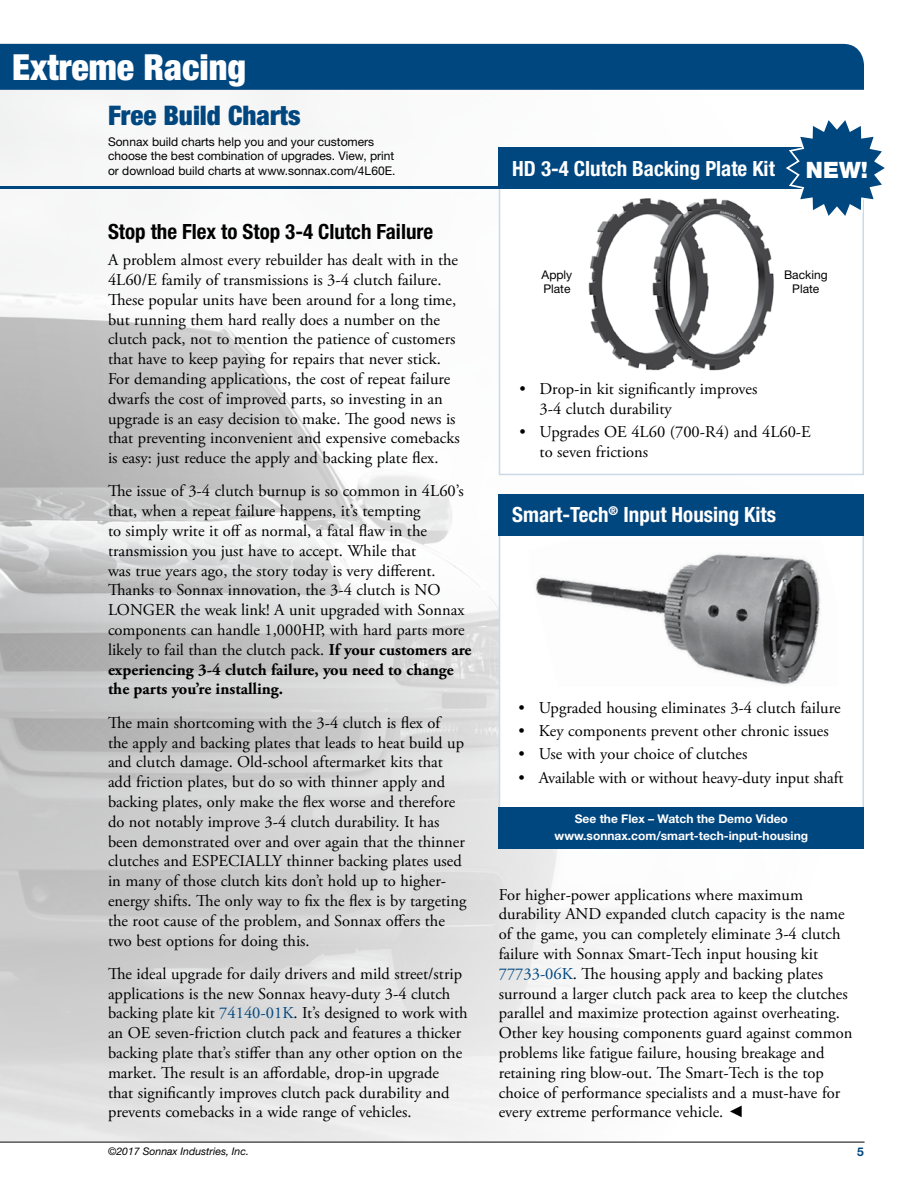
<style>
.page{position:relative;width:918px;height:1188px;background:#fff}
.page>*{position:absolute;margin:0;border:0;box-sizing:border-box;transform-origin:0 0}
.t1{font:900 condensed 36px "Helvetica Neue LT Std";color:#fff}
.t2{font:900 condensed 27px "Helvetica Neue LT Std";color:#00467f}
.t3{font:900 22.65px "Helvetica Neue LT Std";color:#fff}
.t4{font:700 condensed 21px "Helvetica Neue LT Std";color:#fff}
.t5{font:700 condensed 21px "Helvetica Neue LT Std";color:#000}
.t6{font:16.5px/19.8px "Adobe Garamond Pro";color:#000}
.t7{font:12px/14.4px "Helvetica Neue LT Std";color:#000}
.t8{font:700 12px/17.7px "Helvetica Neue LT Std";color:#fff;text-align:center}
.t9{font:700 12px "Helvetica Neue LT Std";color:#00467f}
.t10{font:italic 10.5px "Helvetica Neue LT Std";color:#000}
.s1{font-weight:700}
.s2{color:#00467f}
.s3{font-family:"Arial"}
</style>
<div class="page">
<hr style="left:0;top:1142px;width:864px;height:1px;background:#000">
<img style="left:0;top:90px;width:864px;height:1052px">
<div style="left:499px;top:147px;width:365px;height:328px;background:#fff;border:2px solid #ccdae5"></div>
<div style="left:499px;top:499px;width:365px;height:343px;background:#fff;border:2px solid #ccdae5"></div>
<div style="left:499px;top:807px;width:365px;height:42px;background:#00467f"></div>
<hr style="left:0;top:186px;width:499px;height:3px;background:#00467f">
<div style="left:499px;top:147px;width:365px;height:42px;background:#00467f"></div>
<div style="left:499px;top:494px;width:365px;height:42px;background:#00467f"></div>
<img style="left:588px;top:198px;width:186px;height:173px">
<img style="left:535px;top:554px;width:285px;height:131px">
<svg style="left:784px;top:115px;width:101px;height:106px"></svg>
<div style="left:0;top:44px;width:864px;height:46px;background:#00467f"></div>
<h1 class="t1" style="left:12px;top:45px;width:236px">Extreme Racing</h1>
<h2 class="t2" style="left:108px;top:98px;width:194px">Free Build Charts</h2>
<p class="t7" style="left:108px;top:134px;width:289px">Sonnax build charts help you and your customers choose the best combination of upgrades. View, print or download build charts at www.sonnax.com/4L60E.</p>
<p class="t5" style="left:108px;top:218px;width:327px">Stop the Flex to Stop 3-4 Clutch Failure</p>
<p class="t6" style="left:108px;top:251px;width:353px">A problem almost every rebuilder has dealt with in the 4L60/E family of transmissions is 3-4 clutch failure.<br>These popular units have been around for a long time, but running them hard really does a number on the clutch pack, not to mention the patience of customers that have to keep paying for repairs that never stick.<br>For demanding applications, the cost of repeat failure dwarfs the cost of improved parts, so investing in an upgrade is an easy decision to make. The good news is that preventing inconvenient and expensive comebacks is easy: just reduce the apply and backing plate flex.</p>
<p class="t6" style="left:108px;top:482px;width:365px">The issue of 3-4 clutch burnup is so common in 4L60’s that, when a repeat failure happens, it’s tempting<br>to simply write it off as normal, a fatal flaw in the transmission you just have to accept. While that<br>was true years ago, the story today is very different.<br>Thanks to Sonnax innovation, the 3-4 clutch is NO LONGER the weak link! A unit upgraded with Sonnax components can handle 1,000HP, with hard parts more likely to fail than the clutch pack. <span class="s1">If your customers are experiencing 3-4 clutch failure, you need to change the parts you’re installing.</span></p>
<p class="t6" style="left:108px;top:713px;width:360px">The main shortcoming with the 3-4 clutch is flex of<br>the apply and backing plates that leads to heat build up and clutch damage. Old-school aftermarket kits that add friction plates, but do so with thinner apply and backing plates, only make the flex worse and therefore do not notably improve 3-4 clutch durability. It has been demonstrated over and over again that the thinner clutches and ESPECIALLY thinner backing plates used in many of those clutch kits don’t hold up to higher&shy;energy shifts. The only way to fix the flex is by targeting the root cause of the problem, and Sonnax offers the two best options for doing this.</p>
<p class="t6" style="left:108px;top:964px;width:361px">The ideal upgrade for daily drivers and mild street/strip applications is the new Sonnax heavy-duty 3-4 clutch backing plate kit <span class="s2">74140-01K</span>. It’s designed to work with an OE seven-friction clutch pack and features a thicker backing plate that’s stiffer than any other option on the market. The result is an affordable, drop-in upgrade that significantly improves clutch pack durability and prevents comebacks in a wide range of vehicles.</p>
<p class="t4" style="left:512px;top:155px;width:264px">HD 3-4 Clutch Backing Plate Kit</p>
<h3 class="t3" style="left:806px;top:157px;width:63px">NEW!</h3>
<p class="t7" style="left:542px;top:267px;width:32px">Apply<br>Plate</p>
<p class="t7" style="left:784px;top:267px;width:45px;text-align:center">Backing<br>Plate</p>
<p class="t6" style="left:540px;top:380px;width:219px;text-indent:-20px">• Drop-in kit significantly improves<br>3-4 clutch durability</p>
<p class="t6" style="left:540px;top:422px;width:273px;text-indent:-20px">• Upgrades OE 4L60 (700-R4) and 4L60-E to seven frictions</p>
<p class="t4" style="left:512px;top:502px;width:265px">Smart-Tech<sup>®</sup> Input Housing Kits</p>
<p class="t6" style="left:519px;top:699px;width:323px">• Upgraded housing eliminates 3-4 clutch failure</p>
<p class="t6" style="left:519px;top:722px;width:312px">• Key components prevent other chronic issues</p>
<p class="t6" style="left:519px;top:745px;width:230px">• Use with your choice of clutches</p>
<p class="t6" style="left:519px;top:768px;width:326px">• Available with or without heavy-duty input shaft</p>
<p class="t8" style="left:555px;top:809px;width:255px">See the Flex – Watch the Demo Video www.sonnax.com/smart-tech-input-housing</p>
<p class="t6" style="left:499px;top:885px;width:355px">For higher-power applications where maximum durability AND expanded clutch capacity is the name of the game, you can completely eliminate 3-4 clutch failure with Sonnax Smart-Tech input housing kit <span class="s2">77733-06K</span>. The housing apply and backing plates surround a larger clutch pack area to keep the clutches parallel and maximize protection against overheating.<br>Other key housing components guard against common problems like fatigue failure, housing breakage and retaining ring blow-out. The Smart-Tech is the top choice of performance specialists and a must-have for every extreme performance vehicle. <span class="s3">◄</span></p>
<p class="t10" style="left:108px;top:1145px;width:143px">©2017 Sonnax Industries, Inc.</p>
<p class="t9" style="left:857px;top:1144px;width:8px">5</p>
</div>
